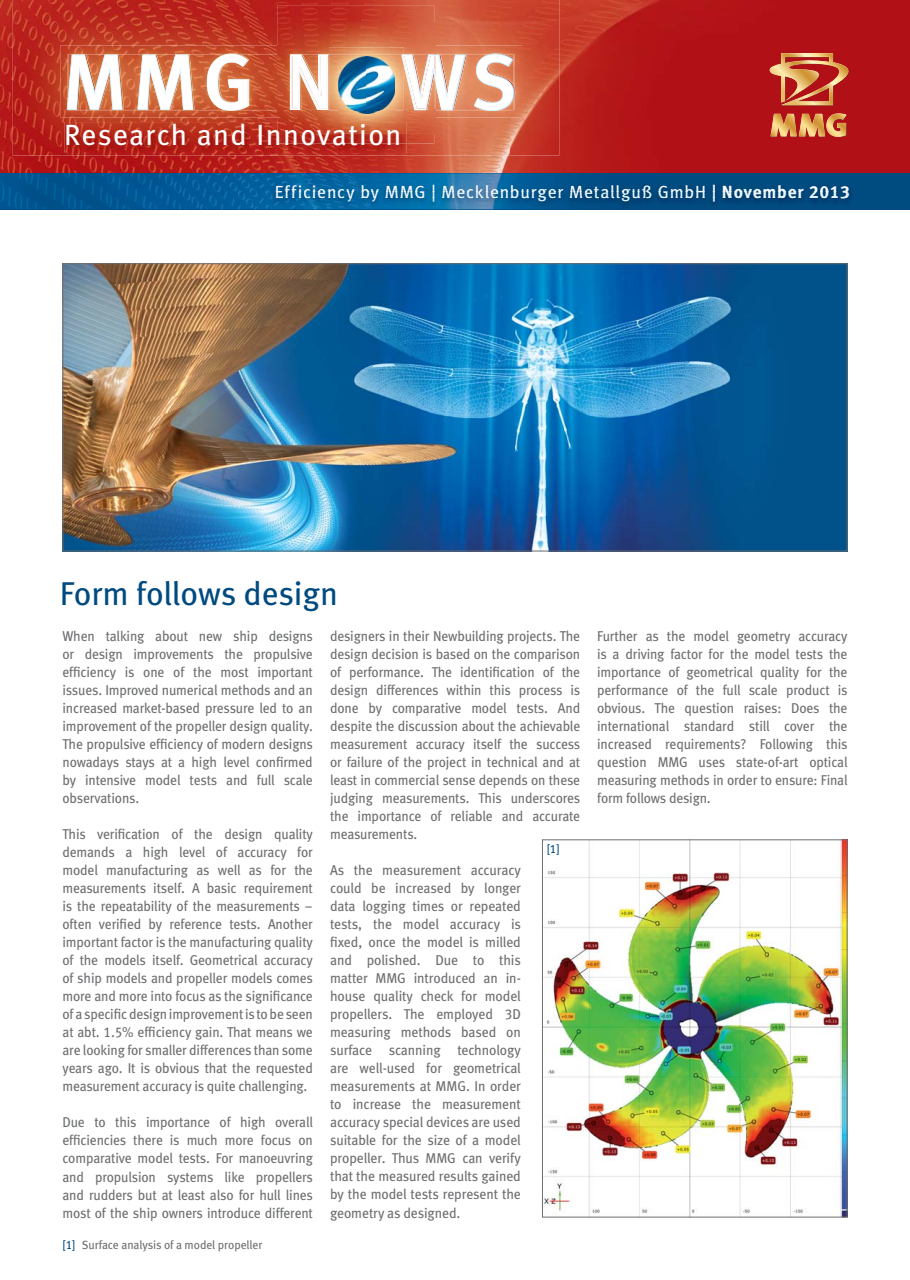
<style>
.page{position:relative;width:910px;height:1280px;background:#fff}
.page>*{position:absolute;margin:0;border:0;box-sizing:border-box;transform-origin:0 0}
.t1{font:500 78.15px "Meta Plus";color:#fff}
.t2{font:33px "Meta Book LF";letter-spacing:-.005em;color:#004a80}
.t3{font:29.25px "Meta Book LF";letter-spacing:.05em;color:#fff}
.t4{font:17.55px "Meta Book LF";letter-spacing:.045em;color:#f5fbfe}
.t5{font:14.25px/18px "Meta Book LF";letter-spacing:-.01em;color:#6d6e70;text-align:justify;scale:.95 1}
.t6{font:14.25px/18px "Meta Book LF";letter-spacing:-.01em;color:#6d6e70;text-align:justify;scale:.96 1}
.t7{font:12px "Meta Book LF";letter-spacing:-.005em;color:#6d6e70}
.t8{font:12px "Meta Book LF";color:#004a80}
.s1{color:#f1fafe}
.s2{color:#e0f3fd}
.s3{color:#f6fcfe}
.s4{font-family:"Meta";font-weight:500;color:#dcf2fd}
.s5{font-family:"Meta Bold LF"}
.s6{font-family:"Meta Bold LF";color:#f1fafe}
.s7{font-family:"Meta Bold LF";color:#f6fcfe}
.s8{font-family:"Meta Bold LF";color:#e0f3fd}
.s9{color:#004a80}
</style>
<div class="page">
<img style="left:0;top:0;width:910px;height:173px">
<svg style="left:0;top:173px;width:910px;height:36px;background:#035891"></svg>
<img style="left:65px;top:265px;width:780px;height:284px">
<svg style="left:770px;top:53px;width:79px;height:84px;background:#c86140"></svg>
<img style="left:13px;top:0;width:546px;height:52px">
<img style="left:510px;top:52px;width:49px;height:104px">
<img style="left:13px;top:52px;width:49px;height:104px">
<img style="left:62px;top:117px;width:448px;height:39px">
<img style="left:514px;top:46px;width:8px;height:71px">
<img style="left:60px;top:46px;width:7px;height:71px">
<img style="left:407px;top:134px;width:27px;height:9px">
<img style="left:277px;top:5px;width:157px;height:41px">
<img style="left:289px;top:22px;width:147px;height:24px">
<svg style="left:67px;top:46px;width:447px;height:88px;background:#d27f5e"></svg>
<img style="left:339px;top:57px;width:56px;height:56px">
<img style="left:271px;top:183px;width:582px;height:25px">
<img style="left:65px;top:122px;width:342px;height:31px">
<img style="left:277px;top:122px;width:130px;height:21px">
<img style="left:289px;top:122px;width:118px;height:12px">
<img style="left:329px;top:122px;width:75px;height:1px">
<img style="left:544px;top:841px;width:301px;height:374px">
<div style="left:542px;top:839px;width:305px;height:378px;border:1px solid #6d6e70"></div>
<h1 class="t1" style="left:62px;top:45px;width:456px">MMG N WS</h1>
<h3 class="t3" style="left:64px;top:124px;width:339px">Research and Innovation</h3>
<p class="t4" style="left:275px;top:186px;width:576px">Effici<span class="s1">ency</span> <span class="s2">b</span><span class="s1">y</span> MMG <span class="s3">|</span> Meckle<span class="s3">nb</span><span class="s1">urger</span> Metall<span class="s1">gu</span>ß Gm<span class="s3">bH</span> <span class="s4">|</span> <span class="s5">No</span><span class="s6">ve</span><span class="s7">mb</span><span class="s6">er</span> <span class="s8">2</span><span class="s5">013</span></p>
<h2 class="t2" style="left:60px;top:582px;width:280px">Form follows design</h2>
<p class="t5" style="left:63px;top:629px;width:265px">When talking about new ship designs or design improvements the propulsive efficiency is one of the most important issues. Improved numerical methods and an increased market-based pressure led to an improvement of the propeller design quality.<br>The propulsive efficiency of modern designs nowadays stays at a high level confirmed by intensive model tests and full scale observations.</p>
<p class="t5" style="left:63px;top:827px;width:265px">This verification of the design quality demands a high level of accuracy for model manufacturing as well as for the measurements itself. A basic requirement is the repeatability of the measurements – often verified by reference tests. Another important factor is the manufacturing quality of the models itself. Geometrical accuracy of ship models and propeller models comes more and more into focus as the significance of a specific design improvement is to be seen at abt. 1.5% efficiency gain. That means we are looking for smaller differences than some years ago. It is obvious that the requested measurement accuracy is quite challenging.</p>
<p class="t5" style="left:63px;top:1115px;width:265px">Due to this importance of high overall efficiencies there is much more focus on comparative model tests. For manoeuvring and propulsion systems like propellers and rudders but at least also for hull lines most of the ship owners introduce different</p>
<p class="t5" style="left:330px;top:629px;width:265px">designers in their Newbuilding projects. The design decision is based on the comparison of performance. The identification of the design differences within this process is done by comparative model tests. And despite the discussion about the achievable measurement accuracy itself the success or failure of the project in technical and at least in commercial sense depends on these judging measurements. This underscores the importance of reliable and accurate measurements.</p>
<p class="t6" style="left:330px;top:863px;width:200px">As the measurement accuracy could be increased by longer data logging times or repeated tests, the model accuracy is fixed, once the model is milled and polished. Due to this matter MMG introduced an in&shy;house quality check for model propellers. The employed 3D measuring methods based on surface scanning technology are well-used for geometrical measurements at MMG. In order to increase the measurement accuracy special devices are used suitable for the size of a model propeller. Thus MMG can verify that the measured results gained by the model tests represent the geometry as designed.</p>
<p class="t8" style="left:547px;top:845px;width:14px">[1]</p>
<p class="t7" style="left:63px;top:1241px;width:201px"><span class="s9">[1]</span> Surface analysis of a model propeller</p>
<p class="t5" style="left:597px;top:629px;width:265px">Further as the model geometry accuracy is a driving factor for the model tests the importance of geometrical quality for the performance of the full scale product is obvious. The question raises: Does the international standard still cover the increased requirements? Following this question MMG uses state-of-art optical measuring methods in order to ensure: Final form follows design.</p>
</div>
